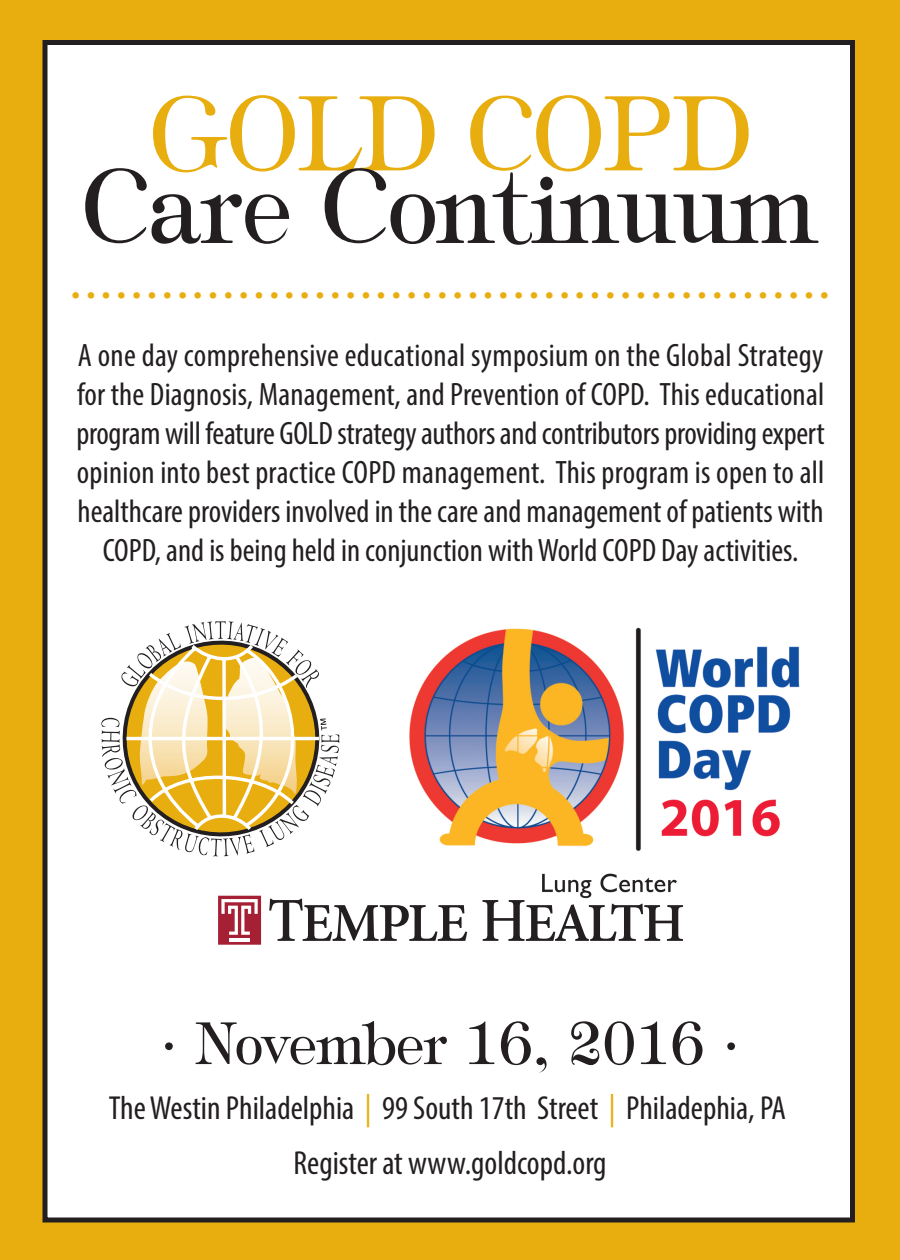
<style>
.page{position:relative;width:900px;height:1260px;background:#e8ae0f}
.page>*{position:absolute;margin:0;border:0;box-sizing:border-box;transform-origin:0 0}
.t1{font:106.75px "Cambridge";color:#231f20}
.t2{font:106.75px "Cambridge";color:#e8ae0f}
.t3{font:60px "Cambridge";color:#231f20}
.t4{font:condensed 33.5px/55px "Myriad Pro";color:#231f20;text-align:center}
.t5{font:condensed 33.5px "Myriad Pro";color:#e8ae0f}
.t6{font:condensed 32.5px/39px "Myriad Pro";color:#231f20;text-align:center}
.s1{color:#e8ae0f}
</style>
<div class="page">
<div style="left:42px;top:40px;width:813px;height:1182px;background:#fff;border:5px solid #231f20"></div>
<svg style="left:101px;top:621px;width:238px;height:235px"></svg>
<img style="left:409px;top:627px;width:391px;height:224px">
<svg style="left:483px;top:900px;width:200px;height:41px"></svg>
<svg style="left:269px;top:899px;width:198px;height:42px"></svg>
<div style="left:218px;top:896px;width:43px;height:49px;background:#a62035"></div>
<hr style="left:229px;top:938px;width:21px;height:3px;background:#fff">
<svg style="left:221px;top:899px;width:37px;height:36px"></svg>
<img style="left:535px;top:873px;width:147px;height:28px">
<h1 class="t2" style="left:151px;top:69px;width:601px">GOLD COPD</h1>
<h1 class="t1" style="left:83px;top:142px;width:737px">Care Continuum</h1>
<p class="t5" style="left:71px;top:273px;width:759px">••••••••••••••••••••••••••••••••••••••••••••••••••</p>
<p class="t6" style="left:77px;top:335px;width:750px">A one day comprehensive educational symposium on the Global Strategy for the Diagnosis, Management, and Prevention of COPD. This educational program will feature GOLD strategy authors and contributors providing expert opinion into best practice COPD management. This program is open to all healthcare providers involved in the care and management of patients with COPD, and is being held in conjunction with World COPD Day activities.</p>
<h2 class="t3" style="left:160px;top:1007px;width:581px">∙ November 16, 2016 ∙</h2>
<p class="t4" style="left:109px;top:1080px;width:679px">The Westin Philadelphia <span class="s1">|</span> 99 South 17th Street <span class="s1">|</span> Philadephia, PA<br>Register at www.goldcopd.org</p>
</div>
